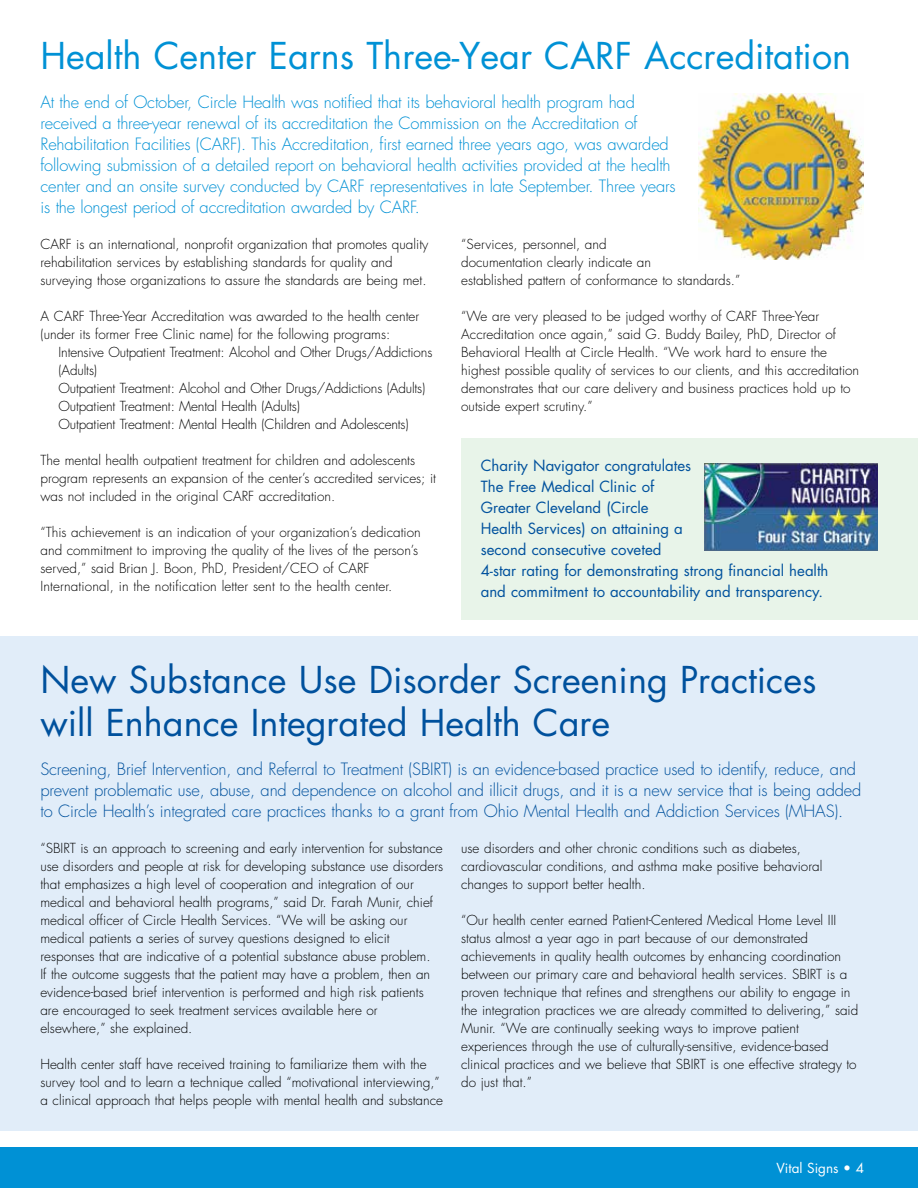
<style>
.page{position:relative;width:918px;height:1188px;background:#fff}
.page>*{position:absolute;margin:0;border:0;box-sizing:border-box;transform-origin:0 0}
.t1{font:36px/43.2px "Futura";color:#00519d}
.t2{font:36px "Futura";color:#0091d5}
.t3{font:300 16.5px/21px "Futura";letter-spacing:-.01em;color:#0091d5}
.t4{font:300 16.5px/21px "Futura";letter-spacing:-.01em;color:#00519d}
.t5{font:15px/21px "Futura";color:#00519d}
.t6{font:300 13.5px/18px "Futura";color:#000}
.t7{font:13.5px "Futura";color:#fff}
</style>
<div class="page">
<div style="left:0;top:636px;width:918px;height:495px;background:#e1edf9"></div>
<div style="left:0;top:1148px;width:918px;height:40px;background:#0091d5"></div>
<img style="left:698px;top:94px;width:166px;height:166px">
<div style="left:461px;top:439px;width:457px;height:181px;background:#e8f4e9"></div>
<img style="left:705px;top:464px;width:173px;height:86px">
<h1 class="t2" style="left:40px;top:31px;width:812px">Health Center Earns Three-Year CARF Accreditation</h1>
<p class="t3" style="left:40px;top:91px;width:637px">At the end of October, Circle Health was notified that its behavioral health program had received a three-year renewal of its accreditation the Commission on the Accreditation of Rehabilitation Facilities (CARF). This Accreditation, first earned three years ago, was awarded following submission of a detailed report on behavioral health activities provided at the health center and an onsite survey conducted by CARF representatives in late September. Three years is the longest period of accreditation awarded by CARF.</p>
<p class="t6" style="left:40px;top:235px;width:389px">CARF is an international, nonprofit organization that promotes quality rehabilitation services by establishing standards for quality and surveying those organizations to assure the standards are being met.</p>
<p class="t6" style="left:40px;top:307px;width:380px">A CARF Three-Year Accreditation was awarded to the health center (under its former Free Clinic name) for the following programs:</p>
<p class="t6" style="left:58px;top:343px;width:375px">Intensive Outpatient Treatment: Alcohol and Other Drugs/Addictions (Adults)<br>Outpatient Treatment: Alcohol and Other Drugs/Addictions (Adults)<br>Outpatient Treatment: Mental Health (Adults)<br>Outpatient Treatment: Mental Health (Children and Adolescents)</p>
<p class="t6" style="left:40px;top:451px;width:397px">The mental health outpatient treatment for children and adolescents program represents an expansion of the center’s accredited services; it was not included in the original CARF accreditation.</p>
<p class="t6" style="left:40px;top:523px;width:382px">“This achievement is an indication of your organization’s dedication and commitment to improving the quality of the lives of the person’s served,” said Brian J. Boon, PhD, President/CEO of CARF International, in the notification letter sent to the health center.</p>
<p class="t6" style="left:461px;top:235px;width:281px">“Services, personnel, and<br>documentation clearly indicate an<br>established pattern of conformance to standards.”</p>
<p class="t6" style="left:461px;top:307px;width:399px">“We are very pleased to be judged worthy of CARF Three-Year Accreditation once again,” said G. Buddy Bailey, PhD, Director of Behavioral Health at Circle Health. “We work hard to ensure the highest possible quality of services to our clients, and this accreditation demonstrates that our care delivery and business practices hold up to outside expert scrutiny.”</p>
<p class="t5" style="left:481px;top:455px;width:349px">Charity Navigator congratulates<br>The Free Medical Clinic of<br>Greater Cleveland (Circle<br>Health Services) on attaining a<br>second consecutive coveted<br>4-star rating for demonstrating strong financial health and commitment to accountability and transparency.</p>
<h1 class="t1" style="left:40px;top:658px;width:778px">New Substance Use Disorder Screening Practices will Enhance Integrated Health Care</h1>
<p class="t4" style="left:40px;top:759px;width:822px">Screening, Brief Intervention, and Referral to Treatment (SBIRT) is an evidence-based practice used to identify, reduce, and prevent problematic use, abuse, and dependence on alcohol and illicit drugs, and it is a new service that is being added to Circle Health’s integrated care practices thanks to a grant from Ohio Mental Health and Addiction Services (MHAS).</p>
<p class="t6" style="left:40px;top:840px;width:404px">“SBIRT is an approach to screening and early intervention for substance use disorders and people at risk for developing substance use disorders that emphasizes a high level of cooperation and integration of our medical and behavioral health programs,” said Dr. Farah Munir, chief medical officer of Circle Health Services. “We will be asking our medical patients a series of survey questions designed to elicit responses that are indicative of a potential substance abuse problem.<br>If the outcome suggests that the patient may have a problem, then an evidence-based brief intervention is performed and high risk patients are encouraged to seek treatment services available here or elsewhere,” she explained.</p>
<p class="t6" style="left:40px;top:1056px;width:404px">Health center staff have received training to familiarize them with the survey tool and to learn a technique called “motivational interviewing,” a clinical approach that helps people with mental health and substance</p>
<p class="t6" style="left:461px;top:840px;width:363px">use disorders and other chronic conditions such as diabetes, cardiovascular conditions, and asthma make positive behavioral changes to support better health.</p>
<p class="t6" style="left:461px;top:912px;width:399px">“Our health center earned Patient-Centered Medical Home Level III status almost a year ago in part because of our demonstrated achievements in quality health outcomes by enhancing coordination between our primary care and behavioral health services. SBIRT is a proven technique that refines and strengthens our ability to engage in the integration practices we are already committed to delivering,” said Munir. “We are continually seeking ways to improve patient experiences through the use of culturally-sensitive, evidence-based clinical practices and we believe that SBIRT is one effective strategy to do just that.”</p>
<p class="t7" style="left:776px;top:1159px;width:89px">Vital Signs • 4</p>
</div>
